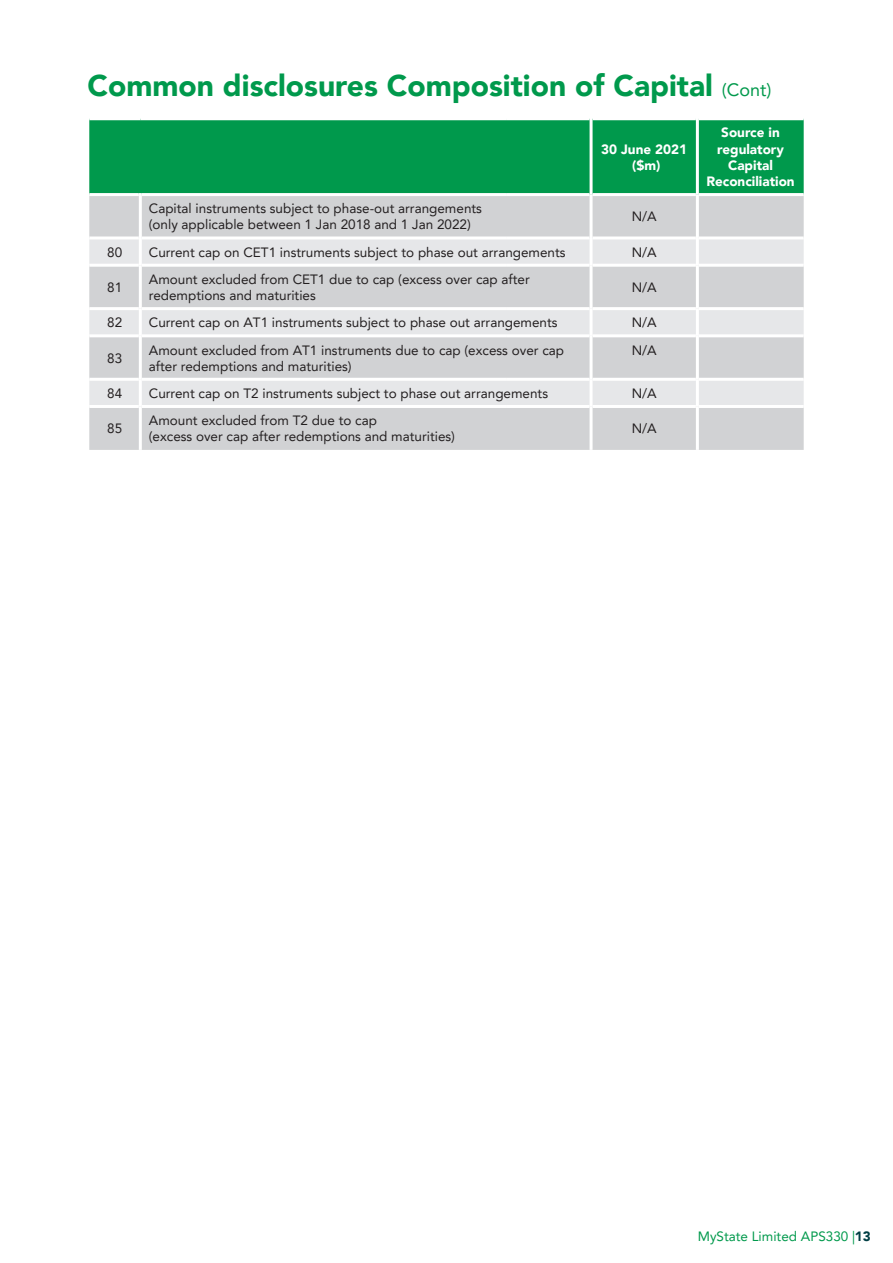
<style>
.page{position:relative;width:893px;height:1263px;background:#fff}
.page>*{position:absolute;margin:0;border:0;box-sizing:border-box;transform-origin:0 0}
.Subheading{font:900 30px "Avenir LT Pro";color:#00994c}
.t1{font:13.5px/16.2px "Avenir LT Pro";color:#231f20}
.t2{font:900 13.5px/16.2px "Avenir LT Pro";color:#fff;text-align:center}
.t3{font:13.5px "Avenir LT Pro";color:#00994c}
.s1{font-weight:400;font-size:18px}
.s2{font-weight:900;color:#003e44}
</style>
<div class="page">
<div style="left:89px;top:120px;width:715px;height:73px;background:#00994c"></div>
<div style="left:89px;top:196px;width:715px;height:254px;background:#d1d2d4"></div>
<svg style="left:89px;top:239px;width:715px;height:166px;background:#dbdcde"></svg>
<hr style="left:590px;top:117px;width:3px;height:78px;background:#fff">
<hr style="left:696px;top:117px;width:3px;height:78px;background:#fff">
<hr style="left:139px;top:193px;width:3px;height:45px;background:#fff">
<hr style="left:590px;top:195px;width:3px;height:43px;background:#fff">
<hr style="left:696px;top:195px;width:3px;height:43px;background:#fff">
<hr style="left:139px;top:238px;width:3px;height:27px;background:#fff">
<hr style="left:590px;top:238px;width:3px;height:27px;background:#fff">
<hr style="left:696px;top:238px;width:3px;height:27px;background:#fff">
<hr style="left:139px;top:265px;width:3px;height:44px;background:#fff">
<hr style="left:590px;top:265px;width:3px;height:44px;background:#fff">
<hr style="left:696px;top:265px;width:3px;height:44px;background:#fff">
<hr style="left:139px;top:309px;width:3px;height:27px;background:#fff">
<hr style="left:590px;top:309px;width:3px;height:27px;background:#fff">
<hr style="left:696px;top:309px;width:3px;height:27px;background:#fff">
<hr style="left:139px;top:336px;width:3px;height:43px;background:#fff">
<hr style="left:590px;top:336px;width:3px;height:43px;background:#fff">
<hr style="left:696px;top:336px;width:3px;height:43px;background:#fff">
<hr style="left:139px;top:379px;width:3px;height:27px;background:#fff">
<hr style="left:590px;top:379px;width:3px;height:27px;background:#fff">
<hr style="left:696px;top:379px;width:3px;height:27px;background:#fff">
<hr style="left:139px;top:406px;width:3px;height:44px;background:#fff">
<hr style="left:590px;top:406px;width:3px;height:44px;background:#fff">
<hr style="left:696px;top:406px;width:3px;height:44px;background:#fff">
<hr style="left:89px;top:236px;width:50px;height:3px;background:#fff">
<hr style="left:142px;top:236px;width:364px;height:3px;background:#fff">
<hr style="left:506px;top:236px;width:84px;height:3px;background:#fff">
<hr style="left:593px;top:236px;width:103px;height:3px;background:#fff">
<hr style="left:699px;top:236px;width:105px;height:3px;background:#fff">
<hr style="left:89px;top:307px;width:50px;height:3px;background:#fff">
<hr style="left:142px;top:307px;width:364px;height:3px;background:#fff">
<hr style="left:506px;top:307px;width:84px;height:3px;background:#fff">
<hr style="left:593px;top:307px;width:103px;height:3px;background:#fff">
<hr style="left:699px;top:307px;width:105px;height:3px;background:#fff">
<hr style="left:89px;top:378px;width:50px;height:3px;background:#fff">
<hr style="left:142px;top:378px;width:364px;height:3px;background:#fff">
<hr style="left:506px;top:378px;width:84px;height:3px;background:#fff">
<hr style="left:593px;top:378px;width:103px;height:3px;background:#fff">
<hr style="left:699px;top:378px;width:105px;height:3px;background:#fff">
<hr style="left:89px;top:264px;width:50px;height:3px;background:#fff">
<hr style="left:142px;top:264px;width:364px;height:3px;background:#fff">
<hr style="left:506px;top:264px;width:84px;height:3px;background:#fff">
<hr style="left:593px;top:264px;width:103px;height:3px;background:#fff">
<hr style="left:699px;top:264px;width:105px;height:3px;background:#fff">
<hr style="left:89px;top:334px;width:50px;height:3px;background:#fff">
<hr style="left:142px;top:334px;width:364px;height:3px;background:#fff">
<hr style="left:506px;top:334px;width:84px;height:3px;background:#fff">
<hr style="left:593px;top:334px;width:103px;height:3px;background:#fff">
<hr style="left:699px;top:334px;width:105px;height:3px;background:#fff">
<hr style="left:89px;top:405px;width:50px;height:3px;background:#fff">
<hr style="left:142px;top:405px;width:364px;height:3px;background:#fff">
<hr style="left:506px;top:405px;width:84px;height:3px;background:#fff">
<hr style="left:593px;top:405px;width:103px;height:3px;background:#fff">
<hr style="left:699px;top:405px;width:105px;height:3px;background:#fff">
<p class="Subheading" style="left:88px;top:67px;width:685px">Common disclosures Composition of Capital <span class="s1">(Cont)</span></p>
<p class="t2" style="left:601px;top:141px;width:87px">30 June 2021</p>
<p class="t2" style="left:632px;top:157px;width:30px">($m)</p>
<p class="t1" style="left:149px;top:200px;width:335px">Capital instruments subject to phase-out arrangements (only applicable between 1 Jan 2018 and 1 Jan 2022)</p>
<p class="t1" style="left:632px;top:208px;width:27px">N/A</p>
<p class="t1" style="left:107px;top:244px;width:17px">80</p>
<p class="t1" style="left:149px;top:244px;width:418px">Current cap on CET1 instruments subject to phase out arrangements</p>
<p class="t1" style="left:632px;top:244px;width:27px">N/A</p>
<p class="t1" style="left:107px;top:279px;width:17px">81</p>
<p class="t1" style="left:149px;top:271px;width:383px">Amount excluded from CET1 due to cap (excess over cap after redemptions and maturities</p>
<p class="t1" style="left:632px;top:279px;width:27px">N/A</p>
<p class="t1" style="left:107px;top:314px;width:17px">82</p>
<p class="t1" style="left:149px;top:314px;width:410px">Current cap on AT1 instruments subject to phase out arrangements</p>
<p class="t1" style="left:632px;top:314px;width:27px">N/A</p>
<p class="t1" style="left:107px;top:350px;width:17px">83</p>
<p class="t1" style="left:149px;top:342px;width:417px">Amount excluded from AT1 instruments due to cap (excess over cap after redemptions and maturities)</p>
<p class="t1" style="left:632px;top:342px;width:27px">N/A</p>
<p class="t1" style="left:107px;top:385px;width:17px">84</p>
<p class="t1" style="left:149px;top:385px;width:401px">Current cap on T2 instruments subject to phase out arrangements</p>
<p class="t1" style="left:632px;top:385px;width:27px">N/A</p>
<p class="t1" style="left:107px;top:420px;width:17px">85</p>
<p class="t1" style="left:149px;top:412px;width:308px">Amount excluded from T2 due to cap<br>(excess over cap after redemptions and maturities)</p>
<p class="t1" style="left:632px;top:420px;width:27px">N/A</p>
<p class="t2" style="left:706px;top:125px;width:90px">Source in regulatory<br>Capital<br>Reconciliation</p>
<p class="t3" style="left:698px;top:1228px;width:174px">MyState Limited APS330 |<span class="s2">13</span></p>
</div>
